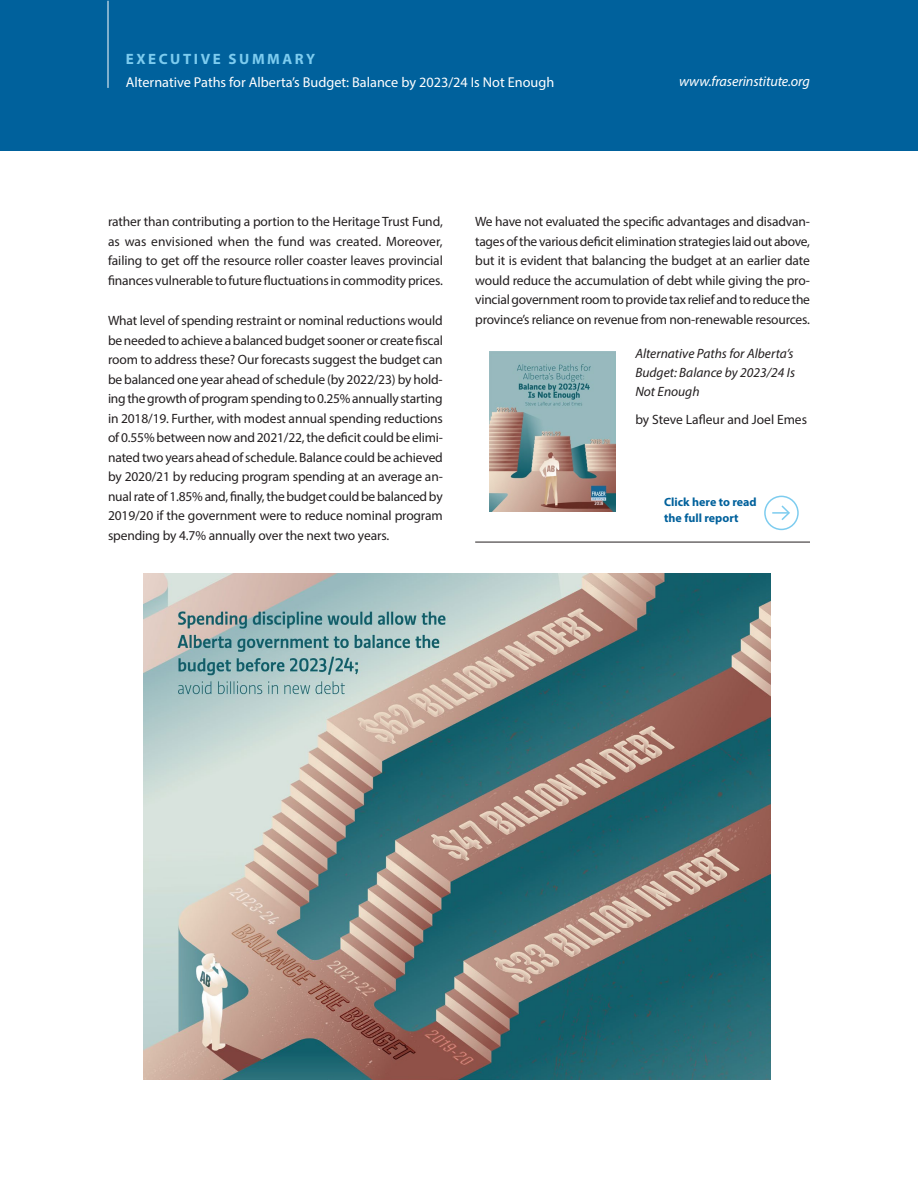
<style>
.page{position:relative;width:918px;height:1188px;background:#fff}
.page>*{position:absolute;margin:0;border:0;box-sizing:border-box;transform-origin:0 0}
.t1{font:700 15px "Myriad Pro";letter-spacing:.17em;color:#7dccef}
.t2{font:14.25px "Myriad Pro";color:#fff}
.t3{font:italic 14.25px "Myriad Pro";letter-spacing:-.01em;color:#fff}
.t4{font:13.5px/19.5px "Myriad Pro";letter-spacing:-.015em;color:#231f20;text-align:justify}
.t5{font:italic 13.5px/18.8px "Myriad Pro";color:#231f20;text-align:justify}
.t6{font:700 12px/16.5px "Myriad Pro";color:#00619c}
</style>
<div class="page">
<div style="left:0;top:0;width:918px;height:150px;background:#00619c"></div>
<hr style="left:475px;top:542px;width:335px;height:1px;background:#231f20">
<hr style="left:108px;top:1px;width:1px;height:87px;background:#fff">
<div style="left:764px;top:496px;width:35px;height:34px;border:2px solid #7dccef;border-radius:50%"></div>
<svg style="left:772px;top:505px;width:18px;height:15px"></svg>
<img style="left:143px;top:573px;width:628px;height:507px">
<img style="left:489px;top:351px;width:126px;height:161px">
<p class="t1" style="left:126px;top:49px;width:191px">EXECUTIVE SUMMARY</p>
<p class="t2" style="left:126px;top:73px;width:430px">Alternative Paths for Alberta’s Budget: Balance by 2023/24 Is Not Enough</p>
<p class="t3" style="left:679px;top:73px;width:132px">www.fraserinstitute.org</p>
<p class="t4" style="left:108px;top:212px;width:336px">rather than contributing a portion to the Heritage Trust Fund, as was envisioned when the fund was created. Moreover, failing to get off the resource roller coaster leaves provincial finances vulnerable to future fluctuations in commodity prices.</p>
<p class="t4" style="left:108px;top:311px;width:337px">What level of spending restraint or nominal reductions would be needed to achieve a balanced budget sooner or create fiscal room to address these? Our forecasts suggest the budget can be balanced one year ahead of schedule (by 2022/23) by hold&shy;ing the growth of program spending to 0.25% annually starting in 2018/19. Further, with modest annual spending reductions of 0.55% between now and 2021/22, the deficit could be elimi&shy;nated two years ahead of schedule. Balance could be achieved by 2020/21 by reducing program spending at an average an&shy;nual rate of 1.85% and, finally, the budget could be balanced by 2019/20 if the government were to reduce nominal program spending by 4.7% annually over the next two years.</p>
<p class="t4" style="left:475px;top:212px;width:336px">We have not evaluated the specific advantages and disadvan&shy;tages of the various deficit elimination strategies laid out above, but it is evident that balancing the budget at an earlier date would reduce the accumulation of debt while giving the pro&shy;vincial government room to provide tax relief and to reduce the province’s reliance on revenue from non-renewable resources.</p>
<p class="t5" style="left:635px;top:344px;width:161px">Alternative Paths for Alberta’s Budget: Balance by 2023/24 Is Not Enough</p>
<p class="t4" style="left:635px;top:409px;width:173px">by Steve Lafleur and Joel Emes</p>
<p class="t6" style="left:664px;top:493px;width:94px">Click here to read the full report</p>
</div>
